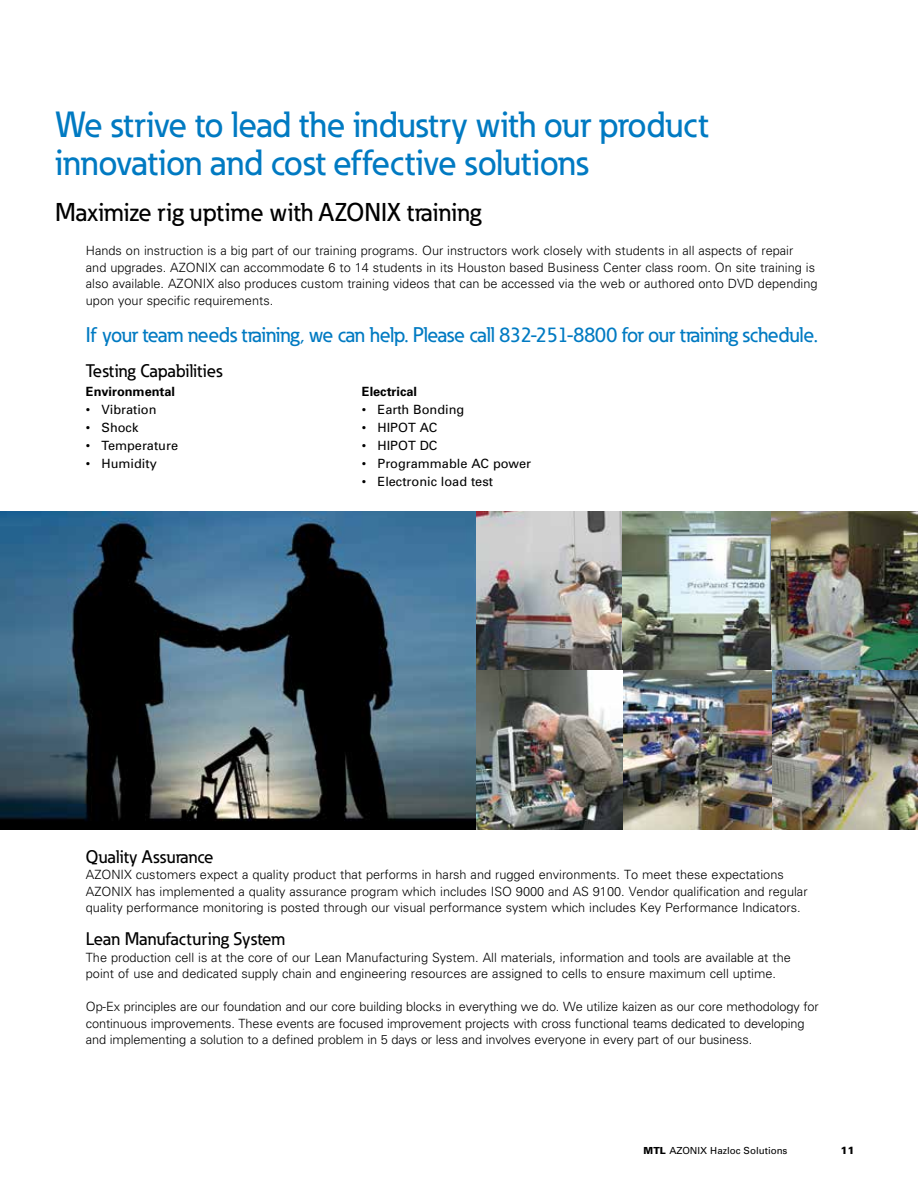
<style>
.page{position:relative;width:918px;height:1188px;background:#fff}
.page>*{position:absolute;margin:0;border:0;box-sizing:border-box;transform-origin:0 0}
.t1{font:500 36px/37.5px "Eaton";letter-spacing:-.01em;color:#007ac2}
.t2{font:500 25.5px "Eaton";color:#000}
.t3{font:500 21px "Eaton";letter-spacing:-.025em;color:#007ac2}
.t4{font:500 18px "Eaton";color:#000}
.t5{font:300 12.75px/16.5px "Univers";color:#000}
.t6{font:12.75px "Univers";color:#000}
.t7{font:700 12.75px "Univers";color:#000}
.t8{font:900 10.5px "Univers";color:#000}
.t9{font:9.75px "Univers";color:#000}
.s1{font-weight:900}
</style>
<div class="page">
<img style="left:0;top:511px;width:918px;height:319px">
<h1 class="t1" style="left:55px;top:106px;width:655px">We strive to lead the industry with our product innovation and cost effective solutions</h1>
<h2 class="t2" style="left:55px;top:197px;width:279px">Maximize rig uptime with azonix</h2>
<h2 class="t2" style="left:407px;top:197px;width:76px">training</h2>
<p class="t5" style="left:86px;top:242px;width:733px">Hands on instruction is a big part of our training programs. Our instructors work closely with students in all aspects of repair<br>and upgrades. AZONIX can accommodate 6 to 14 students in its Houston based Business Center class room. On site training is also available. AZONIX also produces custom training videos that can be accessed via the web or authored onto DVD depending upon your specific requirements.</p>
<h3 class="t3" style="left:86px;top:322px;width:733px">If your team needs training, we can help. Please call 832-251-8800 for our training schedule.</h3>
<h3 class="t4" style="left:86px;top:359px;width:138px">Testing Capabilities</h3>
<p class="t7" style="left:86px;top:383px;width:91px">Environmental</p>
<p class="t7" style="left:362px;top:383px;width:57px">Electrical</p>
<p class="t6" style="left:86px;top:402px;width:72px">• Vibration</p>
<p class="t6" style="left:362px;top:402px;width:104px">• Earth Bonding</p>
<p class="t6" style="left:86px;top:420px;width:54px">• Shock</p>
<p class="t6" style="left:362px;top:420px;width:77px">• HIPOT AC</p>
<p class="t6" style="left:86px;top:438px;width:94px">• Temperature</p>
<p class="t6" style="left:362px;top:438px;width:77px">• HIPOT DC</p>
<p class="t6" style="left:86px;top:456px;width:72px">• Humidity</p>
<p class="t6" style="left:362px;top:456px;width:171px">• Programmable AC power</p>
<p class="t6" style="left:362px;top:474px;width:133px">• Electronic load test</p>
<h3 class="t4" style="left:86px;top:845px;width:129px">Quality Assurance</h3>
<p class="t5" style="left:86px;top:866px;width:723px">AZONIX customers expect a quality product that performs in harsh and rugged environments. To meet these expectations<br>AZONIX has implemented a quality assurance program which includes ISO 9000 and AS 9100. Vendor qualification and regular quality performance monitoring is posted through our visual performance system which includes Key Performance Indicators.</p>
<h3 class="t4" style="left:86px;top:928px;width:201px">Lean Manufacturing System</h3>
<p class="t5" style="left:86px;top:949px;width:707px">The production cell is at the core of our Lean Manufacturing System. All materials, information and tools are available at the point of use and dedicated supply chain and engineering resources are assigned to cells to ensure maximum cell uptime.</p>
<p class="t5" style="left:86px;top:998px;width:734px">Op-Ex principles are our foundation and our core building blocks in everything we do. We utilize kaizen as our core methodology for continuous improvements. These events are focused improvement projects with cross functional teams dedicated to developing and implementing a solution to a defined problem in 5 days or less and involves everyone in every part of our business.</p>
<p class="t9" style="left:644px;top:1144px;width:145px"><span class="s1">MTL</span> AZONIX Hazloc Solutions</p>
<p class="t8" style="left:841px;top:1144px;width:16px">11</p>
</div>
